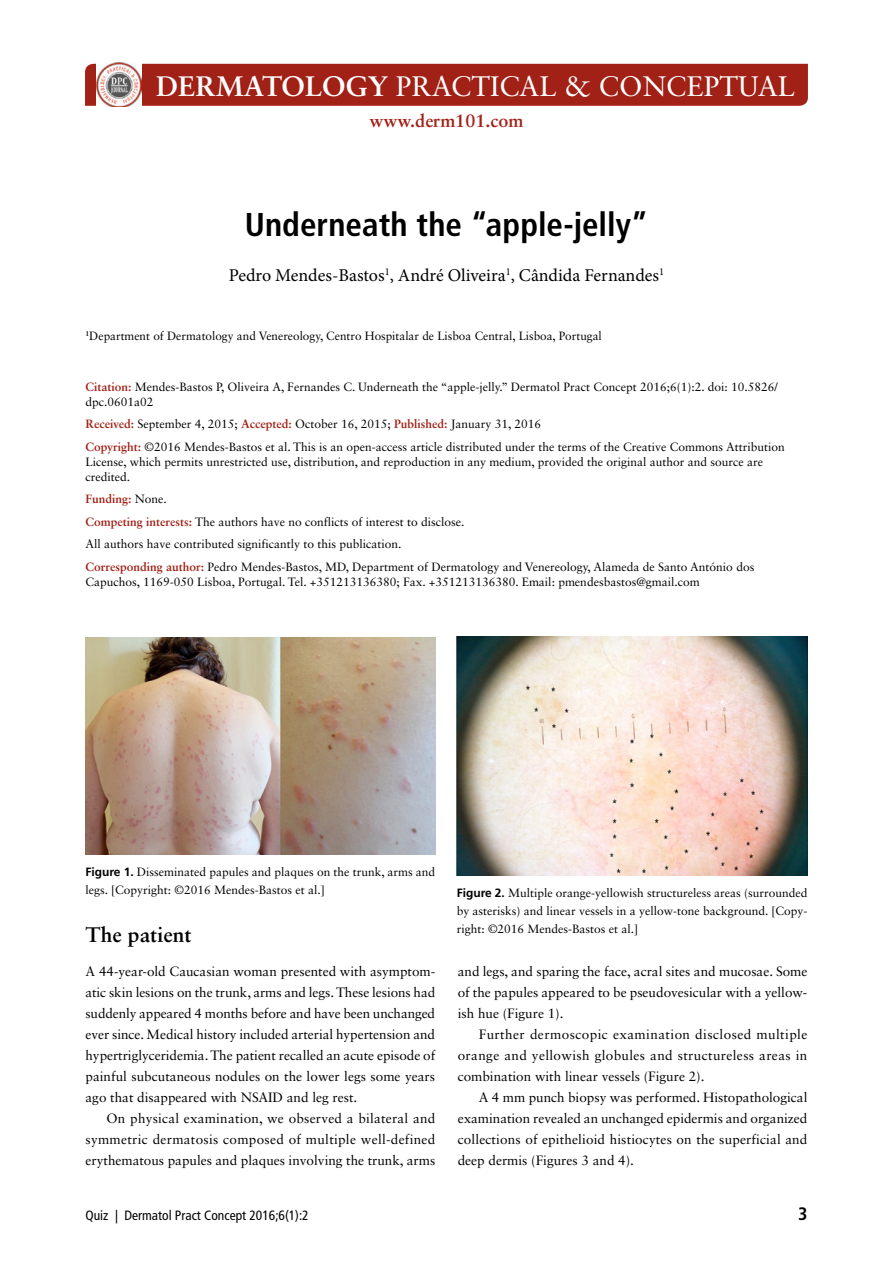
<style>
.page{position:relative;width:893px;height:1263px;background:#fff}
.page>*{position:absolute;margin:0;border:0;box-sizing:border-box;transform-origin:0 0}
.T1{font:700 condensed 33px "Frutiger LT Std";letter-spacing:.005em;color:#000}
.t1{font:28.2px "Sabon LT Std";color:#fff}
.t2{font:700 21px "Sabon LT Std";letter-spacing:.005em;color:#000}
.A{font:18px "Minion Pro";color:#000}
.t3{font:700 18px "Sabon LT Std";color:#a12116}
.t4{font:700 condensed 18px "Frutiger LT Std";color:#000}
.FL{font:13.5px/21px "Sabon LT Std";color:#000;text-align:justify}
.t5{font:condensed 13.5px "Frutiger LT Std";color:#000}
.KeyWords_etc{font:12px/15px "Sabon LT Std";color:#000}
.Figure_legend{font:12px/18px "Sabon LT Std";color:#000}
.KeyWords_etc_1st{font:12px/15px "Sabon LT Std";color:#000}
.author_info{font:12px "Sabon LT Std";color:#000}
.KeyWords_etc_black{font:12px "Sabon LT Std";color:#000}
.KeyWords_etc-2{font:700 12px "Sabon LT Std";color:#a12116}
.s1{font-weight:700}
.s2{font-weight:700;color:#a12116}
.s3{font-weight:400;color:#000}
.s4{font-family:"Frutiger LT Std";font-weight:700}
</style>
<div class="page">
<div style="left:85px;top:64px;width:723px;height:42px;background:#a12116"></div>
<img style="left:96px;top:63px;width:45px;height:44px">
<img style="left:86px;top:637px;width:349px;height:217px">
<img style="left:457px;top:637px;width:350px;height:239px">
<h2 class="t1" style="left:156px;top:69px;width:640px"><span class="s1">DERMATOLOGY</span> PRACTICAL &amp; CONCEPTUAL</h2>
<h3 class="t3" style="left:370px;top:109px;width:155px">www.derm101.com</h3>
<p class="T1" style="left:245px;top:205px;width:405px">Underneath the “apple-jelly”</p>
<p class="A" style="left:229px;top:263px;width:437px">Pedro Mendes-Bastos<sup>1</sup>, André Oliveira<sup>1</sup>, Cândida Fernandes<sup>1</sup></p>
<p class="author_info" style="left:86px;top:328px;width:518px"><sup>1</sup>Department of Dermatology and Venereology, Centro Hospitalar de Lisboa Central, Lisboa, Portugal</p>
<p class="KeyWords_etc_1st" style="left:86px;top:379px;width:694px"><span class="s2">Citation:</span> Mendes-Bastos P, Oliveira A, Fernandes C. Underneath the “apple-jelly.” Dermatol Pract Concept 2016;6(1):2. doi: 10.5826/ dpc.0601a02</p>
<p class="KeyWords_etc" style="left:86px;top:416px;width:457px"><span class="s2">Received:</span> September 4, 2015; <span class="s2">Accepted:</span> October 16, 2015; <span class="s2">Published:</span> January 31, 2016</p>
<p class="KeyWords_etc" style="left:86px;top:439px;width:701px"><span class="s2">Copyright:</span> ©2016 Mendes-Bastos et al. This is an open-access article distributed under the terms of the Creative Commons Attribution<br>License, which permits unrestricted use, distribution, and reproduction in any medium, provided the original author and source are credited.</p>
<p class="KeyWords_etc-2" style="left:86px;top:492px;width:83px">Funding: <span class="s3">None.</span></p>
<p class="KeyWords_etc" style="left:86px;top:514px;width:380px"><span class="s2">Competing interests:</span> The authors have no conflicts of interest to disclose.</p>
<p class="KeyWords_etc_black" style="left:86px;top:537px;width:318px">All authors have contributed significantly to this publication.</p>
<p class="KeyWords_etc" style="left:86px;top:559px;width:670px"><span class="s2">Corresponding author:</span> Pedro Mendes-Bastos, MD, Department of Dermatology and Venereology, Alameda de Santo António dos<br>Capuchos, 1169-050 Lisboa, Portugal. Tel. +351213136380; Fax. +351213136380. Email: pmendesbastos@gmail.com</p>
<p class="Figure_legend" style="left:86px;top:863px;width:351px"><span class="s4">Figure 1.</span> Disseminated papules and plaques on the trunk, arms and legs. [Copyright: ©2016 Mendes-Bastos et al.]</p>
<h1 class="t2" style="left:86px;top:921px;width:108px">The patient</h1>
<p class="FL" style="left:86px;top:961px;width:351px">A 44-year-old Caucasian woman presented with asymptom&shy;atic skin lesions on the trunk, arms and legs. These lesions had suddenly appeared 4 months before and have been unchanged ever since. Medical history included arterial hypertension and hypertriglyceridemia. The patient recalled an acute episode of painful subcutaneous nodules on the lower legs some years ago that disappeared with NSAID and leg rest.</p>
<p class="FL" style="left:86px;top:1108px;width:351px;text-indent:21px">On physical examination, we observed a bilateral and symmetric dermatosis composed of multiple well-defined erythematous papules and plaques involving the trunk, arms</p>
<p class="Figure_legend" style="left:457px;top:884px;width:352px;text-align:justify"><span class="s4">Figure 2.</span> Multiple orange-yellowish structureless areas (surrounded by asterisks) and linear vessels in a yellow-tone background. [Copy&shy;right: ©2016 Mendes-Bastos et al.]</p>
<p class="FL" style="left:458px;top:961px;width:351px">and legs, and sparing the face, acral sites and mucosae. Some of the papules appeared to be pseudovesicular with a yellow&shy;ish hue (Figure 1).</p>
<p class="FL" style="left:458px;top:1024px;width:351px;text-indent:21px">Further dermoscopic examination disclosed multiple orange and yellowish globules and structureless areas in combination with linear vessels (Figure 2).</p>
<p class="FL" style="left:458px;top:1087px;width:351px;text-indent:21px">A 4 mm punch biopsy was performed. Histopathological examination revealed an unchanged epidermis and organized collections of epithelioid histiocytes on the superficial and deep dermis (Figures 3 and 4).</p>
<p class="t5" style="left:86px;top:1208px;width:225px">Quiz | Dermatol Pract Concept 2016;6(1):2</p>
<p class="t4" style="left:798px;top:1203px;width:11px">3</p>
</div>
